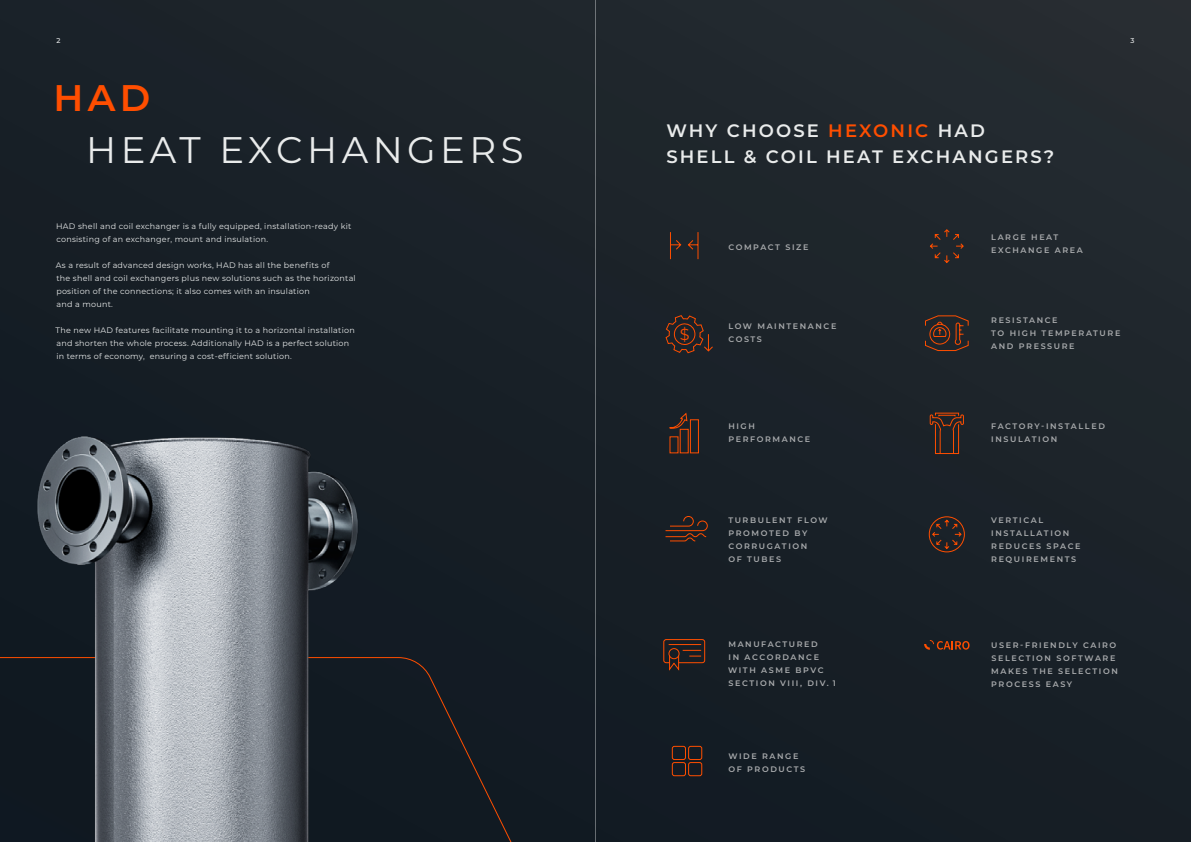
<style>
.page{position:relative;width:1191px;height:842px;background:#192128}
.page>*{position:absolute;margin:0;border:0;box-sizing:border-box;transform-origin:0 0}
.t1{font:37px "Montserrat";letter-spacing:.12em;color:#e9ebeb}
.t2{font:600 37px "Montserrat";color:#ff4e00}
.t3{font:600 18px "Montserrat";letter-spacing:.12em;color:#e9ebeb}
.t4{font:16px "Montserrat";color:#ff4e00}
.t5{font:8px/13px "Montserrat";letter-spacing:.03em;color:#e9ebeb}
.t6{font:600 8px/13px "Montserrat";letter-spacing:.2em;color:#aaacae}
.t7{font:500 7px "Montserrat";color:#e9ebeb}
.s1{color:#ff4e00}
</style>
<div class="page">
<svg style="left:924px;top:640px;width:45px;height:10px"></svg>
<svg style="left:929px;top:412px;width:35px;height:42px"></svg>
<div style="left:663px;top:639px;width:42px;height:24px;border:1px solid #ff4e00;border-radius:2px"></div>
<hr style="left:668px;top:644px;width:33px;height:1px;background:#ff4e00">
<svg style="left:668px;top:650px;width:33px;height:21px"></svg>
<div style="left:668px;top:648px;width:11px;height:11px;border:1px solid #ff4e00;border-radius:50%"></div>
<svg style="left:670px;top:232px;width:29px;height:28px"></svg>
<svg style="left:665px;top:315px;width:48px;height:39px"></svg>
<svg style="left:925px;top:315px;width:44px;height:37px"></svg>
<svg style="left:929px;top:229px;width:35px;height:35px"></svg>
<svg style="left:669px;top:412px;width:30px;height:42px"></svg>
<svg style="left:665px;top:516px;width:43px;height:26px"></svg>
<svg style="left:928px;top:516px;width:37px;height:37px"></svg>
<svg style="left:671px;top:745px;width:31px;height:32px"></svg>
<img style="left:0;top:436px;width:451px;height:406px">
<hr style="left:595px;top:0;width:1px;height:842px;background:#e9ebeb">
<p class="t7" style="left:56px;top:35px;width:6px">2</p>
<h1 class="t2" style="left:53px;top:72px;width:99px">HAD</h1>
<h1 class="t1" style="left:86px;top:125px;width:439px">HEAT EXCHANGERS</h1>
<p class="t5" style="left:56px;top:219px;width:296px">HAD shell and coil exchanger is a fully equipped, installation-ready kit consisting of an exchanger, mount and insulation.</p>
<p class="t5" style="left:56px;top:258px;width:301px">As a result of advanced design works, HAD has all the benefits of<br>the shell and coil exchangers plus new solutions such as the horizontal position of the connections; it also comes with an insulation<br>and a mount.</p>
<p class="t5" style="left:55px;top:323px;width:301px">The new HAD features facilitate mounting it to a horizontal installation and shorten the whole process. Additionally HAD is a perfect solution in terms of economy, ensuring a cost-efficient solution.</p>
<p class="t7" style="left:1130px;top:35px;width:6px">3</p>
<h2 class="t3" style="left:666px;top:118px;width:320px">WHY CHOOSE <span class="s1">HEXONIC</span> HAD</h2>
<h2 class="t3" style="left:666px;top:144px;width:389px">SHELL &amp; COIL HEAT EXCHANGERS?</h2>
<p class="t6" style="left:728px;top:240px;width:82px">COMPACT SIZE</p>
<p class="t6" style="left:991px;top:231px;width:93px">LARGE HEAT<br>EXCHANGE AREA</p>
<p class="t6" style="left:728px;top:319px;width:109px">LOW MAINTENANCE</p>
<h3 class="t4" style="left:680px;top:323px;width:11px">$</h3>
<p class="t6" style="left:728px;top:332px;width:35px">COSTS</p>
<p class="t6" style="left:991px;top:313px;width:131px">RESISTANCE<br>TO HIGH TEMPERATURE<br>AND PRESSURE</p>
<p class="t6" style="left:728px;top:420px;width:83px">HIGH<br>PERFORMANCE</p>
<p class="t6" style="left:991px;top:420px;width:115px">FACTORY-INSTALLED<br>INSULATION</p>
<p class="t6" style="left:728px;top:513px;width:101px">TURBULENT FLOW<br>PROMOTED BY<br>CORRUGATION<br>OF TUBES</p>
<p class="t6" style="left:728px;top:637px;width:109px">MANUFACTURED<br>IN ACCORDANCE<br>WITH ASME BPVC<br>SECTION VIII, DIV. 1</p>
<p class="t6" style="left:728px;top:749px;width:78px">WIDE RANGE<br>OF PRODUCTS</p>
<p class="t6" style="left:991px;top:513px;width:91px">VERTICAL<br>INSTALLATION<br>REDUCES SPACE<br>REQUIREMENTS</p>
<p class="t6" style="left:991px;top:638px;width:128px">USER-FRIENDLY CAIRO<br>SELECTION SOFTWARE<br>MAKES THE SELECTION<br>PROCESS EASY</p>
</div>
